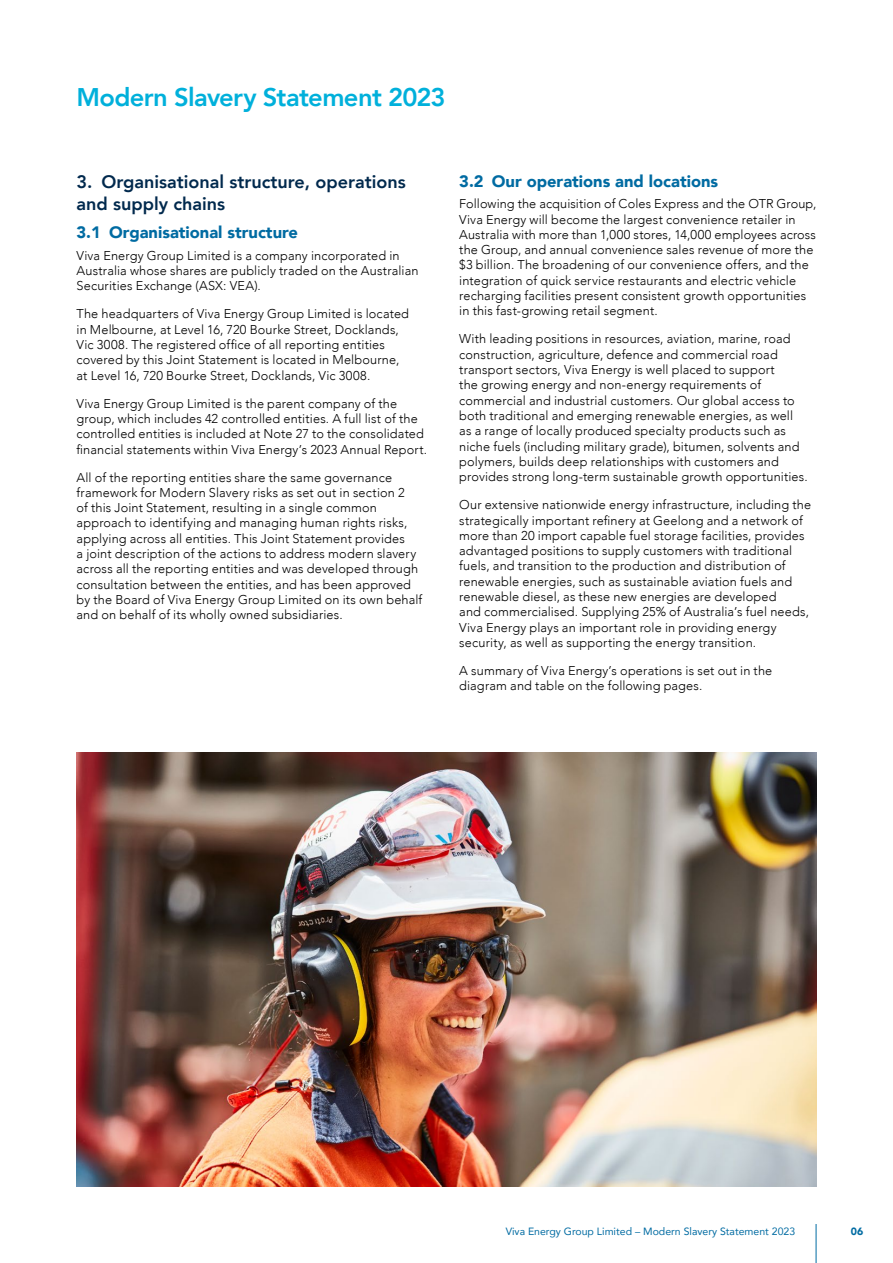
<style>
.page{position:relative;width:893px;height:1263px;background:#fff}
.page>*{position:absolute;margin:0;border:0;box-sizing:border-box;transform-origin:0 0}
.t1{font:800 25.5px "Avenir";letter-spacing:-.025em;color:#00b0db}
.t2{font:800 18px/21.6px "Avenir";color:#00294d}
.t3{font:900 16.5px "Avenir";color:#006ba2}
.t4{font:300 12.75px/15.3px "Avenir";letter-spacing:.01em;color:#000}
.t5{font:10.5px "Avenir";color:#006ba2}
.t6{font:900 10.5px "Avenir";color:#006ba2}
</style>
<div class="page">
<img style="left:77px;top:753px;width:739px;height:433px">
<hr style="left:816px;top:1224px;width:1px;height:39px;background:#006ba2">
<h1 class="t1" style="left:77px;top:78px;width:371px">Modern Slavery Statement 2023</h1>
<h2 class="t2" style="left:77px;top:171px;width:331px">3. Organisational structure, operations and supply chains</h2>
<p class="t3" style="left:77px;top:218px;width:223px">3.1 Organisational structure</p>
<p class="t4" style="left:77px;top:248px;width:343px">Viva Energy Group Limited is a company incorporated in<br>Australia whose shares are publicly traded on the Australian<br>Securities Exchange (ASX: VEA).</p>
<p class="t4" style="left:77px;top:306px;width:334px">The headquarters of Viva Energy Group Limited is located in Melbourne, at Level 16, 720 Bourke Street, Docklands, Vic 3008. The registered office of all reporting entities covered by this Joint Statement is located in Melbourne, at Level 16, 720 Bourke Street, Docklands, Vic 3008.</p>
<p class="t4" style="left:77px;top:396px;width:352px">Viva Energy Group Limited is the parent company of the group, which includes 42 controlled entities. A full list of the controlled entities is included at Note 27 to the consolidated financial statements within Viva Energy’s 2023 Annual Report.</p>
<p class="t4" style="left:77px;top:469px;width:347px">All of the reporting entities share the same governance framework for Modern Slavery risks as set out in section 2<br>of this Joint Statement, resulting in a single common approach to identifying and managing human rights risks, applying across all entities. This Joint Statement provides<br>a joint description of the actions to address modern slavery across all the reporting entities and was developed through consultation between the entities, and has been approved by the Board of Viva Energy Group Limited on its own behalf and on behalf of its wholly owned subsidiaries.</p>
<p class="t3" style="left:459px;top:167px;width:261px">3.2 Our operations and locations</p>
<p class="t4" style="left:459px;top:196px;width:359px">Following the acquisition of Coles Express and the OTR Group, Viva Energy will become the largest convenience retailer in Australia with more than 1,000 stores, 14,000 employees across the Group, and annual convenience sales revenue of more the $3 billion. The broadening of our convenience offers, and the integration of quick service restaurants and electric vehicle recharging facilities present consistent growth opportunities in this fast-growing retail segment.</p>
<p class="t4" style="left:459px;top:331px;width:350px">With leading positions in resources, aviation, marine, road construction, agriculture, defence and commercial road transport sectors, Viva Energy is well placed to support<br>the growing energy and non-energy requirements of commercial and industrial customers. Our global access to both traditional and emerging renewable energies, as well as a range of locally produced specialty products such as niche fuels (including military grade), bitumen, solvents and polymers, builds deep relationships with customers and provides strong long-term sustainable growth opportunities.</p>
<p class="t4" style="left:459px;top:497px;width:353px">Our extensive nationwide energy infrastructure, including the strategically important refinery at Geelong and a network of more than 20 import capable fuel storage facilities, provides advantaged positions to supply customers with traditional fuels, and transition to the production and distribution of renewable energies, such as sustainable aviation fuels and renewable diesel, as these new energies are developed<br>and commercialised. Supplying 25% of Australia’s fuel needs, Viva Energy plays an important role in providing energy security, as well as supporting the energy transition.</p>
<p class="t4" style="left:459px;top:663px;width:315px">A summary of Viva Energy’s operations is set out in the diagram and table on the following pages.</p>
<p class="t5" style="left:506px;top:1222px;width:291px">Viva Energy Group Limited – Modern Slavery Statement 2023</p>
<p class="t6" style="left:851px;top:1222px;width:14px">06</p>
</div>
